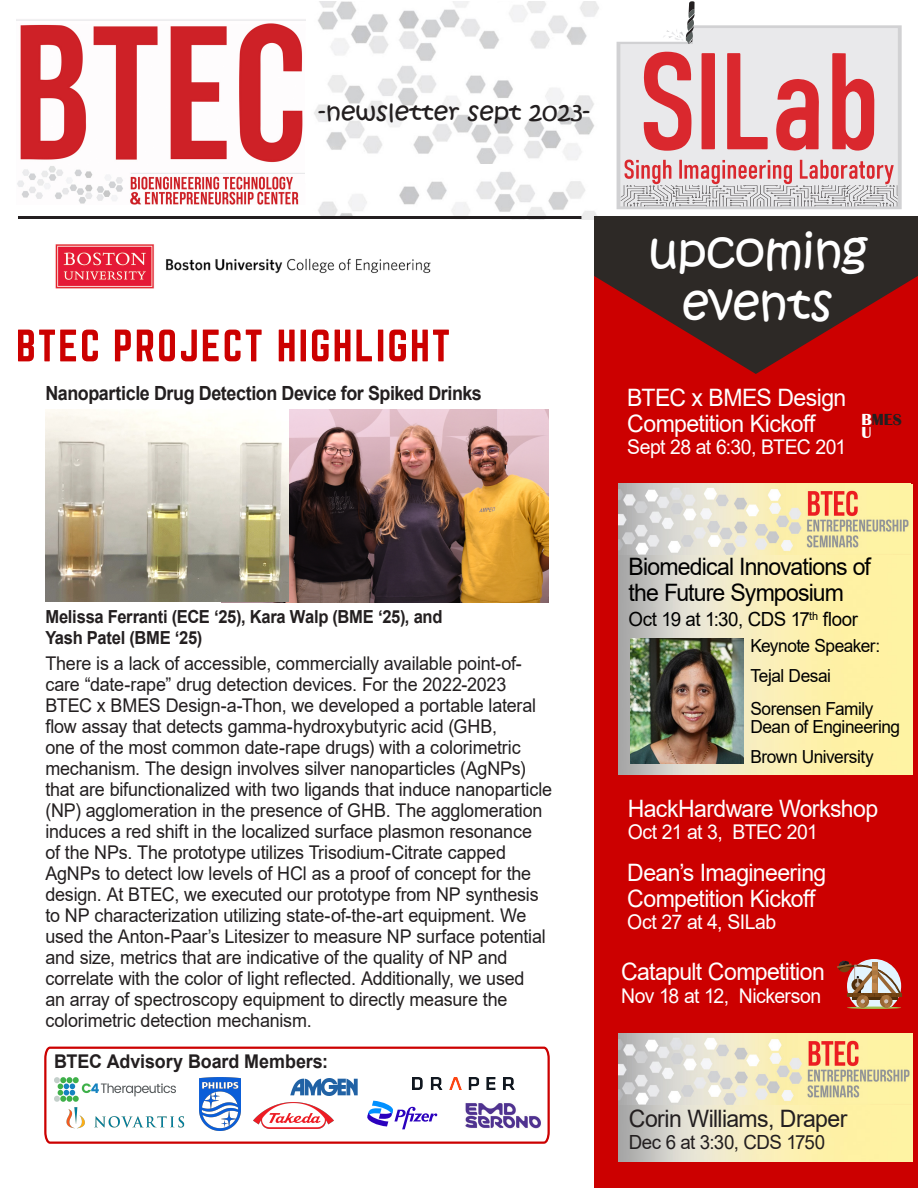
<style>
.page{position:relative;width:918px;height:1188px;background:#fff}
.page>*{position:absolute;margin:0;border:0;box-sizing:border-box;transform-origin:0 0}
.t1{font:46.5px/52.5px "Kristen ITC";letter-spacing:-.015em;color:#fff;text-align:center;scale:1.04 1}
.BTEC_SILab_PP{font:24px/25.5px "Arial";letter-spacing:-.025em;color:#fff;scale:.96 1}
.BTEC_SILab_PP-2{font:24px "Arial";letter-spacing:-.04em;color:#000;scale:.96 1}
.t2{font:24px "Kristen ITC";color:#231f20;scale:1.08 1}
.BTEC_SILab_PP-3{font:24px "Arial";letter-spacing:-.025em;color:#231f20;scale:.96 1}
.BTEC_SILab_PP-4{font:20.25px "Arial";letter-spacing:-.025em;color:#fff;scale:.96 1}
.BTEC_SILab_Caption{font:700 19.5px "Arial";letter-spacing:-.025em;color:#231f20;scale:.92 1}
.BTEC_SILab_PP-5{font:19.5px "Arial";letter-spacing:-.02em;color:#000;scale:.96 1}
.BTEC_SILab_PP-6{font:19.5px "Arial";letter-spacing:-.025em;color:#231f20;scale:.96 1}
.BTEC_SILab_PP-7{font:18.9px/21px "Arial";letter-spacing:-.01em;color:#231f20;scale:.95 1}
.BTEC_SILab_PP-8{font:700 18.9px "Arial";letter-spacing:-.005em;color:#231f20;scale:.95 1}
.BTEC_SILab_PP-9{font:18px/18px "Arial";letter-spacing:-.025em;color:#000;scale:.96 1}
.BTEC_SILab_Caption-2{font:700 18px "Arial";letter-spacing:-.015em;color:#231f20;scale:.92 1}
.t3{font:700 16.5px "Britannic";color:#231f20}
.t4{font:700 16.5px "Britannic";color:#fff}
.s1{color:#fff}
</style>
<div class="page">
<div style="left:594px;top:216px;width:324px;height:972px;background:#c00"></div>
<img style="left:16px;top:19px;width:290px;height:185px">
<img style="left:305px;top:57px;width:289px;height:125px">
<img style="left:313px;top:1px;width:286px;height:62px">
<img style="left:313px;top:165px;width:284px;height:55px">
<svg style="left:594px;top:216px;width:324px;height:158px;fill:#2d2926"></svg>
<svg style="left:617px;top:25px;width:285px;height:184px;background:#e0b7ba"></svg>
<svg style="left:663px;top:1px;width:32px;height:43px"></svg>
<img style="left:55px;top:219px;width:377px;height:70px">
<hr style="left:18px;top:216px;width:563px;height:3px;background:#231f20">
<svg style="left:115px;top:330px;width:16px;height:31px"></svg>
<svg style="left:137px;top:330px;width:16px;height:31px"></svg>
<svg style="left:159px;top:330px;width:16px;height:31px"></svg>
<svg style="left:181px;top:330px;width:16px;height:31px"></svg>
<svg style="left:203px;top:330px;width:16px;height:31px"></svg>
<svg style="left:225px;top:330px;width:37px;height:31px"></svg>
<svg style="left:279px;top:330px;width:16px;height:31px"></svg>
<div style="left:301px;top:330px;width:5px;height:31px;background:#c00"></div>
<svg style="left:312px;top:330px;width:17px;height:31px"></svg>
<svg style="left:335px;top:330px;width:15px;height:31px"></svg>
<svg style="left:356px;top:330px;width:16px;height:31px"></svg>
<div style="left:378px;top:330px;width:5px;height:31px;background:#c00"></div>
<svg style="left:389px;top:330px;width:17px;height:31px"></svg>
<svg style="left:412px;top:330px;width:37px;height:31px"></svg>
<svg style="left:18px;top:330px;width:58px;height:31px"></svg>
<svg style="left:82px;top:330px;width:16px;height:31px"></svg>
<div style="left:869px;top:1034px;width:44px;height:128px;background:#fef2a4"></div>
<img style="left:618px;top:1104px;width:251px;height:58px">
<img style="left:618px;top:1034px;width:292px;height:70px">
<hr style="left:847px;top:1007px;width:54px;height:2px;background:#a1c254;border-radius:50%">
<svg style="left:837px;top:959px;width:65px;height:49px"></svg>
<div style="left:869px;top:484px;width:44px;height:290px;background:#fef2a4"></div>
<img style="left:618px;top:678px;width:251px;height:96px">
<img style="left:618px;top:554px;width:251px;height:124px">
<img style="left:618px;top:484px;width:291px;height:70px">
<img style="left:630px;top:639px;width:114px;height:124px">
<svg style="left:44px;top:1046px;width:506px;height:98px"></svg>
<img style="left:54px;top:1078px;width:122px;height:24px">
<img style="left:66px;top:1102px;width:119px;height:32px">
<img style="left:254px;top:1102px;width:79px;height:27px">
<img style="left:291px;top:1078px;width:66px;height:17px">
<img style="left:199px;top:1078px;width:42px;height:53px">
<img style="left:412px;top:1078px;width:103px;height:12px">
<svg style="left:367px;top:1101px;width:70px;height:28px"></svg>
<img style="left:464px;top:1102px;width:78px;height:27px">
<img style="left:288px;top:409px;width:261px;height:193px">
<img style="left:45px;top:409px;width:243px;height:193px">
<p class="t2" style="left:318px;top:96px;width:253px">-newsletter sept 2023-</p>
<p class="BTEC_SILab_Caption" style="left:45px;top:379px;width:476px">Nanoparticle Drug Detection Device for Spiked Drinks</p>
<p class="BTEC_SILab_Caption-2" style="left:45px;top:604px;width:433px">Melissa Ferranti (ECE ‘25), Kara Walp (BME ‘25), and</p>
<p class="BTEC_SILab_Caption-2" style="left:45px;top:625px;width:172px">Yash Patel (BME ‘25)</p>
<p class="BTEC_SILab_PP-7" style="left:45px;top:653px;width:518px">There is a lack of accessible, commercially available point-of&shy;care “date-rape” drug detection devices. For the 2022-2023<br>BTEC x BMES Design-a-Thon, we developed a portable lateral flow assay that detects gamma-hydroxybutyric acid (GHB,<br>one of the most common date-rape drugs) with a colorimetric mechanism. The design involves silver nanoparticles (AgNPs)</p>
<p class="BTEC_SILab_PP-7" style="left:45px;top:779px;width:535px">that are bifunctionalized with two ligands that induce nanoparticle (NP) agglomeration in the presence of GHB. The agglomeration induces a red shift in the localized surface plasmon resonance</p>
<p class="BTEC_SILab_PP-7" style="left:45px;top:842px;width:528px">of the NPs. The prototype utilizes Trisodium-Citrate capped AgNPs to detect low levels of HCl as a proof of concept for the design. At BTEC, we executed our prototype from NP synthesis to NP characterization utilizing state-of-the-art equipment. We used the Anton-Paar’s Litesizer to measure NP surface potential and size, metrics that are indicative of the quality of NP and correlate with the color of light reflected. Additionally, we used an array of spectroscopy equipment to directly measure the colorimetric detection mechanism.</p>
<p class="BTEC_SILab_PP-8" style="left:54px;top:1048px;width:290px">BTEC Advisory Board Members:</p>
<p class="t1" style="left:648px;top:226px;width:213px">upcoming events</p>
<p class="BTEC_SILab_PP" style="left:627px;top:385px;width:230px">BTEC x BMES Design<br>Competition Kickoff</p>
<p class="BTEC_SILab_PP-4" style="left:627px;top:433px;width:230px">Sept 28 at 6:30, BTEC 201</p>
<p class="t3" style="left:861px;top:410px;width:42px"><span class="s1">B</span>MES</p>
<p class="t4" style="left:861px;top:423px;width:11px">U</p>
<p class="BTEC_SILab_PP-2" style="left:629px;top:550px;width:254px">Biomedical Innovations of</p>
<p class="BTEC_SILab_PP-2" style="left:629px;top:576px;width:226px">the Future Symposium</p>
<p class="BTEC_SILab_PP-5" style="left:629px;top:606px;width:241px">Oct 19 at 1:30, CDS 17<sup>th</sup> floor</p>
<p class="BTEC_SILab_PP-9" style="left:750px;top:636px;width:137px">Keynote Speaker:</p>
<p class="BTEC_SILab_PP-9" style="left:750px;top:666px;width:86px">Tejal Desai</p>
<p class="BTEC_SILab_PP-9" style="left:750px;top:699px;width:158px">Sorensen Family<br>Dean of Engineering</p>
<p class="BTEC_SILab_PP-9" style="left:750px;top:747px;width:130px">Brown University</p>
<p class="BTEC_SILab_PP" style="left:628px;top:795px;width:262px">HackHardware Workshop</p>
<p class="BTEC_SILab_PP-4" style="left:628px;top:818px;width:199px">Oct 21 at 3, BTEC 201</p>
<p class="BTEC_SILab_PP" style="left:627px;top:860px;width:209px">Dean’s Imagineering<br>Competition Kickoff</p>
<p class="BTEC_SILab_PP-4" style="left:627px;top:908px;width:157px">Oct 27 at 4, SILab</p>
<p class="BTEC_SILab_PP" style="left:621px;top:959px;width:214px">Catapult Competition</p>
<p class="BTEC_SILab_PP-4" style="left:621px;top:982px;width:210px">Nov 18 at 12, Nickerson</p>
<p class="BTEC_SILab_PP-3" style="left:629px;top:1102px;width:229px">Corin Williams, Draper</p>
<p class="BTEC_SILab_PP-6" style="left:629px;top:1129px;width:206px">Dec 6 at 3:30, CDS 1750</p>
</div>
